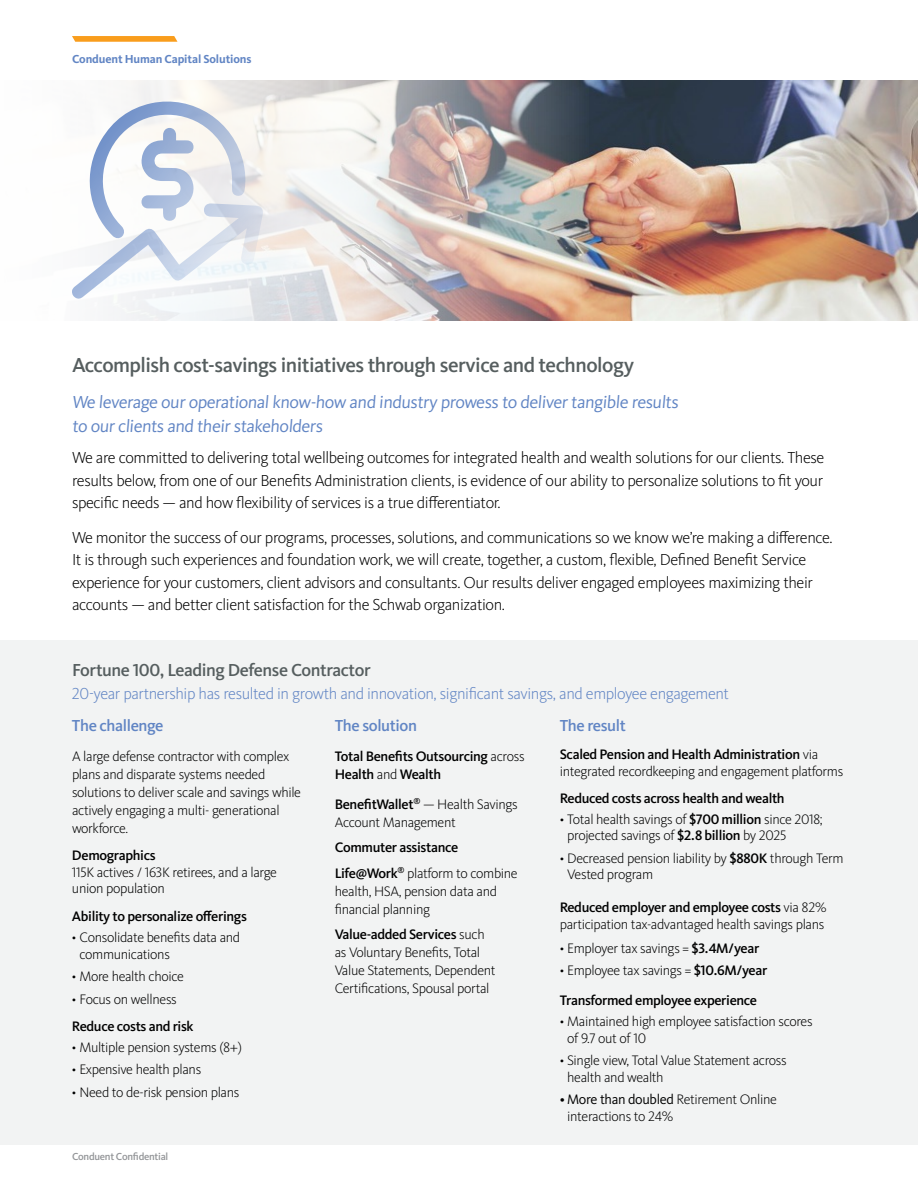
<style>
.page{position:relative;width:918px;height:1188px;background:#fff}
.page>*{position:absolute;margin:0;border:0;box-sizing:border-box;transform-origin:0 0}
.t1{font:500 21px "Kievit Pro";letter-spacing:-.025em;color:#565e5f}
.t2{font:18px/24px "Kievit Pro";color:#6185c4}
.t3{font:500 18px "Kievit Pro";letter-spacing:-.025em;color:#565e5f}
.t4{font:300 16.5px/22.5px "Kievit Pro";letter-spacing:-.025em;color:#000;text-align:justify}
.t5{font:300 16.5px "Kievit Pro";letter-spacing:-.025em;color:#6185c4}
.t6{font:500 16.5px "Kievit Pro";letter-spacing:-.025em;color:#6185c4}
.t7{font:300 14.25px/18px "Kievit Pro";letter-spacing:-.025em;color:#000}
.t8{font:500 14.25px/18px "Kievit Pro";letter-spacing:-.025em;color:#000}
.t9{font:700 12px "Kievit Pro";letter-spacing:-.01em;color:#6185c4}
.t10{font:500 10.5px "Kievit Pro";letter-spacing:-.025em;color:#939598}
.s1{font-weight:300}
.s2{font-weight:500}
.s3{font-weight:400}
</style>
<div class="page">
<svg style="left:72px;top:36px;width:105px;height:6px"></svg>
<img style="left:589px;top:80px;width:329px;height:240px">
<div style="left:0;top:640px;width:918px;height:504px;background:#f2f3f3"></div>
<img style="left:108px;top:80px;width:481px;height:241px">
<svg style="left:72px;top:94px;width:192px;height:205px"></svg>
<p class="t9" style="left:72px;top:52px;width:181px">Conduent Human Capital Solutions</p>
<h1 class="t1" style="left:72px;top:353px;width:564px">Accomplish cost-savings initiatives through service and technology</h1>
<p class="t2" style="left:72px;top:390px;width:610px">We leverage our operational know-how and industry prowess to deliver tangible results to our clients and their stakeholders</p>
<p class="t4" style="left:72px;top:446px;width:754px">We are committed to delivering total wellbeing outcomes for integrated health and wealth solutions for our clients. These results below, from one of our Benefits Administration clients, is evidence of our ability to personalize solutions to fit your specific needs — and how flexibility of services is a true differentiator.</p>
<p class="t4" style="left:72px;top:526px;width:762px;text-align:left">We monitor the success of our programs, processes, solutions, and communications so we know we’re making a difference.<br>It is through such experiences and foundation work, we will create, together, a custom, flexible, Defined Benefit Service experience for your customers, client advisors and consultants. Our results deliver engaged employees maximizing their accounts — and better client satisfaction for the Schwab organization.</p>
<p class="t3" style="left:72px;top:659px;width:300px">Fortune 100, Leading Defense Contractor</p>
<p class="t5" style="left:72px;top:683px;width:659px">20-year partnership has resulted in growth and innovation, significant savings, and employee engagement</p>
<p class="t6" style="left:72px;top:715px;width:93px">The challenge</p>
<p class="t7" style="left:72px;top:747px;width:231px">A large defense contractor with complex plans and disparate systems needed solutions to deliver scale and savings while actively engaging a multi- generational workforce.</p>
<p class="t6" style="left:335px;top:715px;width:84px">The solution</p>
<p class="t8" style="left:335px;top:747px;width:191px">Total Benefits Outsourcing <span class="s1">across<br></span>Health <span class="s1">and</span> Wealth</p>
<p class="t7" style="left:335px;top:795px;width:185px"><span class="s2">BenefitWallet</span><sup>®</sup> — Health Savings<br>Account Management</p>
<p class="t8" style="left:335px;top:835px;width:184px;line-height:25.5px">Commuter assistance<br>Life@Work<sup>®</sup> <span class="s1">platform to combine</span></p>
<p class="t7" style="left:335px;top:882px;width:164px">health, HSA, pension data and financial planning</p>
<p class="t7" style="left:335px;top:925px;width:162px"><span class="s2">Value-added Services</span> such as Voluntary Benefits, Total<br>Value Statements, Dependent<br>Certifications, Spousal portal</p>
<p class="t6" style="left:560px;top:715px;width:68px">The result</p>
<p class="t7" style="left:560px;top:746px;width:285px;line-height:16.5px"><span class="s2">Scaled Pension and Health Administration</span> via integrated recordkeeping and engagement platforms</p>
<p class="t8" style="left:560px;top:789px;width:226px">Reduced costs across health and wealth</p>
<p class="t7" style="left:567px;top:811px;width:257px;line-height:16.5px;text-indent:-7px">• Total health savings of <span class="s2">$700 million</span> since 2018; projected savings of <span class="s2">$2.8 billion</span> by 2025</p>
<p class="t7" style="left:567px;top:850px;width:278px;line-height:16.5px;text-indent:-7px">• Decreased pension liability by <span class="s2">$880K</span> through Term<br>Vested program</p>
<p class="t8" style="left:72px;top:846px;width:85px">Demographics</p>
<p class="t7" style="left:72px;top:864px;width:207px;line-height:16.5px">115K actives / 163K retirees, and a large union population</p>
<p class="t7" style="left:560px;top:899px;width:268px;line-height:16.5px"><span class="s2">Reduced employer and employee costs</span> via 82% participation tax-advantaged health savings plans</p>
<p class="t7" style="left:560px;top:939px;width:201px">• Employer tax savings = <span class="s2">$3.4M/year</span></p>
<p class="t7" style="left:560px;top:962px;width:209px">• Employee tax savings = <span class="s2">$10.6M/year</span></p>
<p class="t8" style="left:72px;top:907px;width:176px">Ability to personalize offerings</p>
<p class="t7" style="left:79px;top:929px;width:162px;line-height:16.5px;text-indent:-7px">• Consolidate benefits data and communications</p>
<p class="t7" style="left:72px;top:967px;width:113px">• More health choice</p>
<p class="t7" style="left:72px;top:990px;width:106px">• Focus on wellness</p>
<p class="t8" style="left:72px;top:1017px;width:123px">Reduce costs and risk</p>
<p class="t7" style="left:72px;top:1038px;width:172px">• Multiple pension systems (8+)</p>
<p class="t7" style="left:72px;top:1061px;width:131px">• Expensive health plans</p>
<p class="t7" style="left:72px;top:1083px;width:169px">• Need to de-risk pension plans</p>
<p class="t8" style="left:560px;top:991px;width:199px">Transformed employee experience</p>
<p class="t7" style="left:567px;top:1013px;width:247px;line-height:16.5px;text-indent:-7px">• Maintained high employee satisfaction scores of 9.7 out of 10</p>
<p class="t7" style="left:567px;top:1052px;width:221px;line-height:16.5px;text-indent:-7px">• Single view, Total Value Statement across health and wealth</p>
<p class="t7" style="left:567px;top:1091px;width:211px;line-height:16.5px;text-indent:-7px"><span class="s3">• More than doubled</span> Retirement Online interactions to 24%</p>
<p class="t10" style="left:72px;top:1150px;width:98px">Conduent Confidential</p>
</div>
